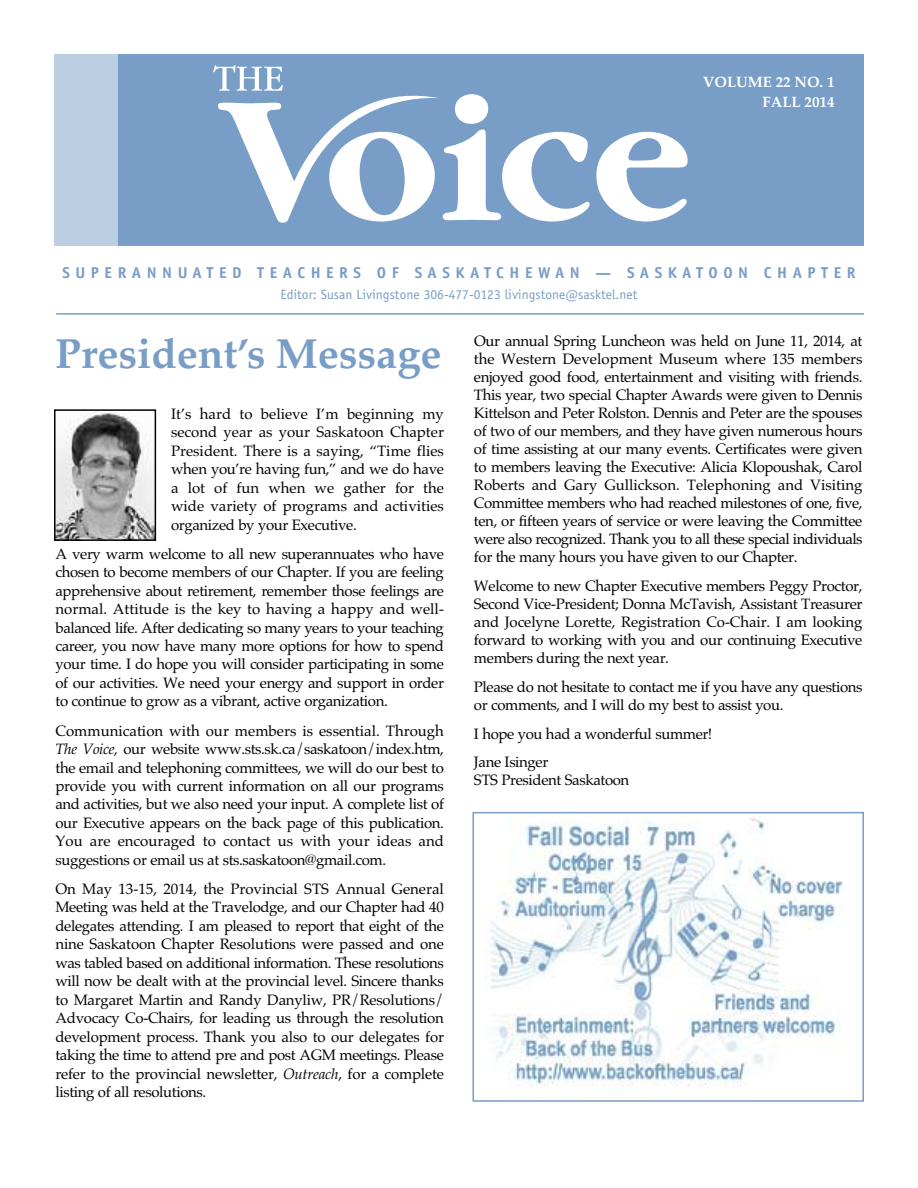
<style>
.page{position:relative;width:918px;height:1188px;background:#fff}
.page>*{position:absolute;margin:0;border:0;box-sizing:border-box;transform-origin:0 0}
.t1{font:700 42px "Palatino";color:#789dc6}
.t2{font:700 15.75px "Officina Sans";letter-spacing:.35em;color:#789dc6}
.t3{font:15px/18.5px "Palatino";letter-spacing:-.025em;color:#000006;text-align:justify}
.t4{font:700 15px/19.8px "Palatino";color:#fff;text-align:right}
.t5{font:13.5px "Officina Sans";color:#789dc6}
.s1{font-style:italic}
</style>
<div class="page">
<div style="left:54px;top:54px;width:810px;height:192px;background:#789dc6"></div>
<hr style="left:56px;top:313px;width:808px;height:2px;background:#789dc6">
<div style="left:54px;top:54px;width:64px;height:192px;background:#bbcee2"></div>
<svg style="left:596px;top:132px;width:92px;height:90px"></svg>
<svg style="left:213px;top:65px;width:377px;height:158px"></svg>
<img style="left:57px;top:412px;width:96px;height:126px">
<div style="left:54px;top:409px;width:102px;height:132px;border:2px solid #000006"></div>
<img style="left:485px;top:818px;width:358px;height:271px">
<div style="left:472px;top:812px;width:392px;height:290px;border:2px solid #789dc6"></div>
<p class="t4" style="left:703px;top:72px;width:133px">VoluMe 22 No. 1<br>Fall 2014</p>
<p class="t2" style="left:62px;top:267px;width:795px">SUPERANNUATED TEACHERS OF SASKATCHEWAN — SASKATOON CHAPTER</p>
<p class="t5" style="left:280px;top:289px;width:359px">Editor: Susan Livingstone 306-477-0123 livingstone@sasktel.net</p>
<p class="t3" style="left:474px;top:332px;width:390px;line-height:18px">Our annual Spring Luncheon was held on June 11, 2014, at the Western Development Museum where 135 members enjoyed good food, entertainment and visiting with friends.<br>This year, two special Chapter Awards were given to Dennis Kittelson and Peter Rolston. Dennis and Peter are the spouses of two of our members, and they have given numerous hours of time assisting at our many events. Certificates were given to members leaving the Executive: Alicia Klopoushak, Carol Roberts and Gary Gullickson. Telephoning and Visiting Committee members who had reached milestones of one, five, ten, or fifteen years of service or were leaving the Committee were also recognized. Thank you to all these special individuals for the many hours you have given to our Chapter.</p>
<p class="t3" style="left:474px;top:577px;width:390px;line-height:18px">Welcome to new Chapter Executive members Peggy Proctor, Second Vice-President; Donna McTavish, Assistant Treasurer and Jocelyne Lorette, Registration Co-Chair. I am looking forward to working with you and our continuing Executive members during the next year.</p>
<p class="t3" style="left:474px;top:678px;width:390px;line-height:18px">Please do not hesitate to contact me if you have any questions or comments, and I will do my best to assist you.</p>
<p class="t3" style="left:474px;top:719px;width:240px;line-height:28.8px">I hope you had a wonderful summer!<br>Jane Isinger</p>
<p class="t3" style="left:474px;top:771px;width:157px">STS President Saskatoon</p>
<h1 class="t1" style="left:56px;top:329px;width:388px">President’s Message</h1>
<p class="t3" style="left:171px;top:404px;width:274px">It’s hard to believe I’m beginning my second year as your Saskatoon Chapter President. There is a saying, “Time flies when you’re having fun,” and we do have a lot of fun when we gather for the wide variety of programs and activities organized by your Executive.</p>
<p class="t3" style="left:55px;top:544px;width:390px">A very warm welcome to all new superannuates who have chosen to become members of our Chapter. If you are feeling apprehensive about retirement, remember those feelings are normal. Attitude is the key to having a happy and well&shy;balanced life. After dedicating so many years to your teaching career, you now have many more options for how to spend your time. I do hope you will consider participating in some of our activities. We need your energy and support in order to continue to grow as a vibrant, active organization.</p>
<p class="t3" style="left:55px;top:721px;width:390px">Communication with our members is essential. Through <span class="s1">The Voice,</span> our website www.sts.sk.ca/saskatoon/index.htm, the email and telephoning committees, we will do our best to provide you with current information on all our programs and activities, but we also need your input. A complete list of our Executive appears on the back page of this publication.<br>You are encouraged to contact us with your ideas and suggestions or email us at sts.saskatoon@gmail.com.</p>
<p class="t3" style="left:55px;top:880px;width:390px">On May 13-15, 2014, the Provincial STS Annual General Meeting was held at the Travelodge, and our Chapter had 40 delegates attending. I am pleased to report that eight of the nine Saskatoon Chapter Resolutions were passed and one was tabled based on additional information. These resolutions will now be dealt with at the provincial level. Sincere thanks to Margaret Martin and Randy Danyliw, PR/Resolutions/ Advocacy Co-Chairs, for leading us through the resolution development process. Thank you also to our delegates for taking the time to attend pre and post AGM meetings. Please refer to the provincial newsletter, <span class="s1">Outreach</span>, for a complete listing of all resolutions.</p>
</div>
